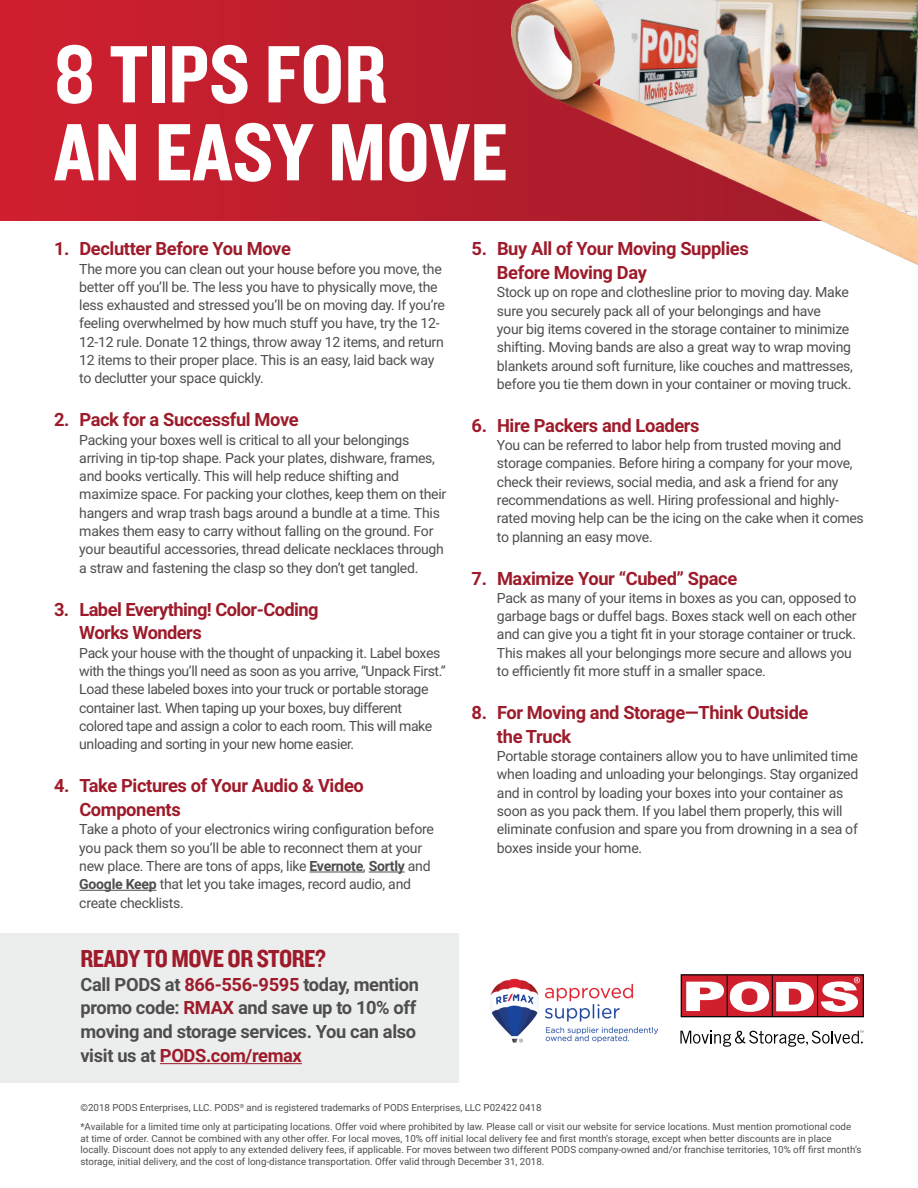
<style>
.page{position:relative;width:918px;height:1188px;background:#fff}
.page>*{position:absolute;margin:0;border:0;box-sizing:border-box;transform-origin:0 0}
.t1{font:84.3px/78px "Knockout HTF50 Welterweight";color:#fff}
.t2{font:25.5px "Knockout HTF50 Welterweight";letter-spacing:-.02em;color:#9d1b2a}
.t3{font:700 18.3px/23.9px "Roboto";letter-spacing:-.02em;color:#9d1b2a}
.t4{font:700 18.3px/24px "Roboto";letter-spacing:-.02em;color:#4e4e4f}
.t5{font:14.1px/18.3px "Roboto";letter-spacing:-.02em;color:#4e4e4f}
.t6{font:9.75px/11.7px "Roboto";color:#4e4e4f}
.s1{font-weight:700}
.s2{color:#9d1b2a}
</style>
<div class="page">
<div style="left:0;top:933px;width:459px;height:150px;background:#eceded"></div>
<svg style="left:0;top:0;width:512px;height:220px;background:#c11e2d"></svg>
<hr style="left:310px;top:872px;width:53px;height:1px;background:#4e4e4f">
<hr style="left:369px;top:872px;width:36px;height:1px;background:#4e4e4f">
<hr style="left:79px;top:890px;width:77px;height:1px;background:#4e4e4f">
<img style="left:512px;top:0;width:406px;height:265px">
<svg style="left:680px;top:1031px;width:183px;height:16px"></svg>
<div style="left:681px;top:975px;width:182px;height:42px;background:#d0202e"></div>
<div style="left:681px;top:974px;width:183px;height:43px;border:1px solid #040503"></div>
<svg style="left:686px;top:982px;width:38px;height:29px"></svg>
<svg style="left:730px;top:981px;width:39px;height:31px"></svg>
<svg style="left:776px;top:982px;width:38px;height:29px"></svg>
<hr style="left:727px;top:975px;width:1px;height:41px;background:#050504">
<hr style="left:772px;top:975px;width:1px;height:42px;background:#050504">
<hr style="left:817px;top:975px;width:1px;height:42px;background:#050504">
<svg style="left:821px;top:977px;width:39px;height:35px"></svg>
<hr style="left:160px;top:1063px;width:142px;height:1px;background:#9d1b2a">
<img style="left:490px;top:978px;width:168px;height:65px">
<h1 class="t1" style="left:54px;top:38px;width:455px">8 TIPS FOR<br>AN EASY MOVE</h1>
<p class="t3" style="left:54px;top:236px;width:238px">1. Declutter Before You Move</p>
<p class="t5" style="left:79px;top:259px;width:367px">The more you can clean out your house before you move, the better off you’ll be. The less you have to physically move, the less exhausted and stressed you’ll be on moving day. If you’re feeling overwhelmed by how much stuff you have, try the 12- 12-12 rule. Donate 12 things, throw away 12 items, and return 12 items to their proper place. This is an easy, laid back way to declutter your space quickly.</p>
<p class="t3" style="left:54px;top:407px;width:246px">2. Pack for a Successful Move</p>
<p class="t5" style="left:79px;top:430px;width:369px">Packing your boxes well is critical to all your belongings arriving in tip-top shape. Pack your plates, dishware, frames, and books vertically. This will help reduce shifting and maximize space. For packing your clothes, keep them on their hangers and wrap trash bags around a bundle at a time. This makes them easy to carry without falling on the ground. For your beautiful accessories, thread delicate necklaces through a straw and fastening the clasp so they don’t get tangled.</p>
<p class="t3" style="left:79px;top:596px;width:241px;text-indent:-25px">3. Label Everything! Color-Coding<br>Works Wonders</p>
<p class="t5" style="left:79px;top:643px;width:368px">Pack your house with the thought of unpacking it. Label boxes with the things you’ll need as soon as you arrive, “Unpack First.” Load these labeled boxes into your truck or portable storage container last. When taping up your boxes, buy different colored tape and assign a color to each room. This will make unloading and sorting in your new home easier.</p>
<p class="t3" style="left:79px;top:773px;width:286px;text-indent:-25px">4. Take Pictures of Your Audio &amp; Video<br>Components</p>
<p class="t5" style="left:79px;top:820px;width:356px">Take a photo of your electronics wiring configuration before you pack them so you’ll be able to reconnect them at your new place. There are tons of apps, like <span class="s1">Evernote</span>, <span class="s1">Sortly</span> and <span class="s1">Google Keep</span> that let you take images, record audio, and create checklists.</p>
<h2 class="t2" style="left:80px;top:945px;width:247px">READY TO MOVE OR STORE?</h2>
<p class="t4" style="left:80px;top:971px;width:340px">Call PODS at <span class="s2">866-556-9595</span> today, mention promo code: <span class="s2">RMAX</span> and save up to 10% off moving and storage services. You can also visit us at <span class="s2">PODS.com/remax</span></p>
<p class="t3" style="left:497px;top:236px;width:253px;text-indent:-25px">5. Buy All of Your Moving Supplies<br>Before Moving Day</p>
<p class="t5" style="left:497px;top:283px;width:358px">Stock up on rope and clothesline prior to moving day. Make sure you securely pack all of your belongings and have<br>your big items covered in the storage container to minimize shifting. Moving bands are also a great way to wrap moving blankets around soft furniture, like couches and mattresses, before you tie them down in your container or moving truck.</p>
<p class="t3" style="left:472px;top:413px;width:230px">6. Hire Packers and Loaders</p>
<p class="t5" style="left:497px;top:436px;width:368px">You can be referred to labor help from trusted moving and storage companies. Before hiring a company for your move, check their reviews, social media, and ask a friend for any recommendations as well. Hiring professional and highly&shy;rated moving help can be the icing on the cake when it comes to planning an easy move.</p>
<p class="t3" style="left:472px;top:565px;width:267px">7. Maximize Your “Cubed” Space</p>
<p class="t5" style="left:497px;top:588px;width:361px">Pack as many of your items in boxes as you can, opposed to garbage bags or duffel bags. Boxes stack well on each other and can give you a tight fit in your storage container or truck.<br>This makes all your belongings more secure and allows you to efficiently fit more stuff in a smaller space.</p>
<p class="t3" style="left:497px;top:700px;width:313px;text-indent:-25px">8. For Moving and Storage—Think Outside the Truck</p>
<p class="t5" style="left:497px;top:747px;width:363px">Portable storage containers allow you to have unlimited time when loading and unloading your belongings. Stay organized and in control by loading your boxes into your container as soon as you pack them. If you label them properly, this will eliminate confusion and spare you from drowning in a sea of boxes inside your home.</p>
<p class="t6" style="left:80px;top:1098px;width:772px;line-height:18.5px">©2018 PODS Enterprises, LLC. PODS<sup>®</sup> and is registered trademarks of PODS Enterprises, LLC P02422 0418<br>*Available for a limited time only at participating locations. Offer void where prohibited by law. Please call or visit our website for service locations. Must mention promotional code</p>
<p class="t6" style="left:80px;top:1132px;width:783px">at time of order. Cannot be combined with any other offer. For local moves, 10% off initial local delivery fee and first month’s storage, except when better discounts are in place locally. Discount does not apply to any extended delivery fees, if applicable. For moves between two different PODS company-owned and/or franchise territories, 10% off first month’s storage, initial delivery, and the cost of long-distance transportation. Offer valid through December 31, 2018.</p>
</div>
